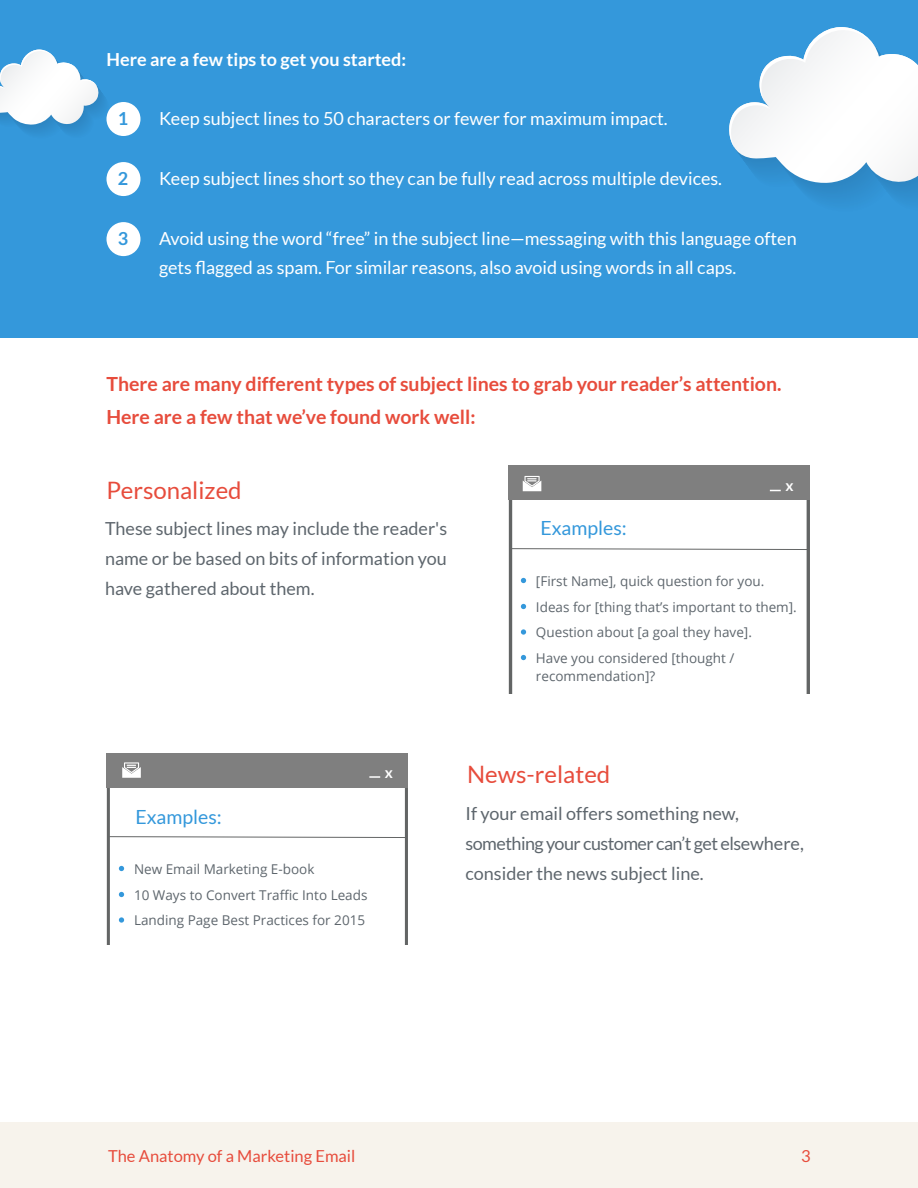
<style>
.page{position:relative;width:918px;height:1188px;background:#fff}
.page>*{position:absolute;margin:0;border:0;box-sizing:border-box;transform-origin:0 0}
.t1{font:24px "Lato";color:#e74c3c}
.t2{font:700 19.5px/33px "Lato";color:#e74c3c}
.t3{font:19.5px "Lato";color:#3498db}
.t4{font:18px/28.5px "Lato";color:#fff}
.t5{font:18px/30px "Lato";color:#5e666d;text-align:justify}
.t6{font:700 18px "Lato";color:#fff}
.t7{font:700 18px "Lato";color:#3498db}
.t8{font:16.5px "Lato";color:#e74c3c}
.t9{font:700 15px "Lato";color:#fff}
.t10{font:13.5px/25.5px "Open Sans";color:#5e666d}
</style>
<div class="page">
<div style="left:0;top:0;width:918px;height:337px;background:#3498db"></div>
<div style="left:0;top:1122px;width:918px;height:66px;background:#f7f3ec"></div>
<div style="left:106px;top:102px;width:35px;height:34px;background:#fff;border-radius:50%"></div>
<div style="left:106px;top:162px;width:35px;height:34px;background:#fff;border-radius:50%"></div>
<div style="left:106px;top:222px;width:35px;height:34px;background:#fff;border-radius:50%"></div>
<svg style="left:729px;top:27px;width:189px;height:173px"></svg>
<svg style="left:0;top:49px;width:109px;height:84px"></svg>
<svg style="left:509px;top:500px;width:301px;height:194px"></svg>
<div style="left:509px;top:466px;width:301px;height:34px;background:#7f7f7f"></div>
<svg style="left:510px;top:548px;width:299px;height:2px"></svg>
<svg style="left:521px;top:578px;width:5px;height:5px"></svg>
<svg style="left:521px;top:604px;width:5px;height:5px"></svg>
<svg style="left:521px;top:629px;width:5px;height:6px"></svg>
<svg style="left:521px;top:655px;width:5px;height:5px"></svg>
<svg style="left:107px;top:788px;width:301px;height:157px"></svg>
<div style="left:107px;top:754px;width:301px;height:34px;background:#7f7f7f"></div>
<svg style="left:108px;top:836px;width:299px;height:2px"></svg>
<svg style="left:119px;top:866px;width:5px;height:5px"></svg>
<svg style="left:119px;top:892px;width:5px;height:5px"></svg>
<svg style="left:119px;top:917px;width:5px;height:6px"></svg>
<svg style="left:523px;top:476px;width:18px;height:15px"></svg>
<svg style="left:369px;top:776px;width:11px;height:2px"></svg>
<svg style="left:122px;top:762px;width:19px;height:16px"></svg>
<p class="t6" style="left:106px;top:49px;width:301px">Here are a few tips to get you started:</p>
<p class="t7" style="left:118px;top:108px;width:12px">1</p>
<p class="t4" style="left:159px;top:104px;width:510px">Keep subject lines to 50 characters or fewer for maximum impact.</p>
<p class="t7" style="left:118px;top:168px;width:12px">2</p>
<p class="t4" style="left:159px;top:164px;width:565px">Keep subject lines short so they can be fully read across multiple devices.</p>
<p class="t7" style="left:118px;top:228px;width:12px">3</p>
<p class="t4" style="left:159px;top:224px;width:639px">Avoid using the word “free” in the subject line—messaging with this language often gets flagged as spam. For similar reasons, also avoid using words in all caps.</p>
<p class="t2" style="left:106px;top:367px;width:677px">There are many different types of subject lines to grab your reader’s attention.<br>Here are a few that we’ve found work well:</p>
<h1 class="t1" style="left:106px;top:477px;width:137px">Personalized</h1>
<p class="t5" style="left:105px;top:514px;width:344px">These subject lines may include the reader's name or be based on bits of information you have gathered about them.</p>
<p class="t3" style="left:541px;top:517px;width:88px">Examples:</p>
<p class="t9" style="left:785px;top:477px;width:10px">x</p>
<p class="t10" style="left:536px;top:568px;width:262px">[First Name], quick question for you.<br>Ideas for [thing that’s important to them].<br>Question about [a goal they have].<br>Have you considered [thought /</p>
<p class="t10" style="left:536px;top:663px;width:121px">recommendation]?</p>
<p class="t3" style="left:135px;top:806px;width:88px">Examples:</p>
<p class="t10" style="left:134px;top:856px;width:235px">New Email Marketing E-book<br>10 Ways to Convert Traffic Into Leads<br>Landing Page Best Practices for 2015</p>
<p class="t9" style="left:385px;top:764px;width:10px">x</p>
<h1 class="t1" style="left:467px;top:761px;width:145px">News-related</h1>
<p class="t5" style="left:466px;top:798px;width:340px;text-align:left">If your email offers something new, something your customer can’t get elsewhere, consider the news subject line.</p>
<p class="t8" style="left:108px;top:1147px;width:249px">The Anatomy of a Marketing Email</p>
<p class="t8" style="left:801px;top:1147px;width:11px">3</p>
</div>
